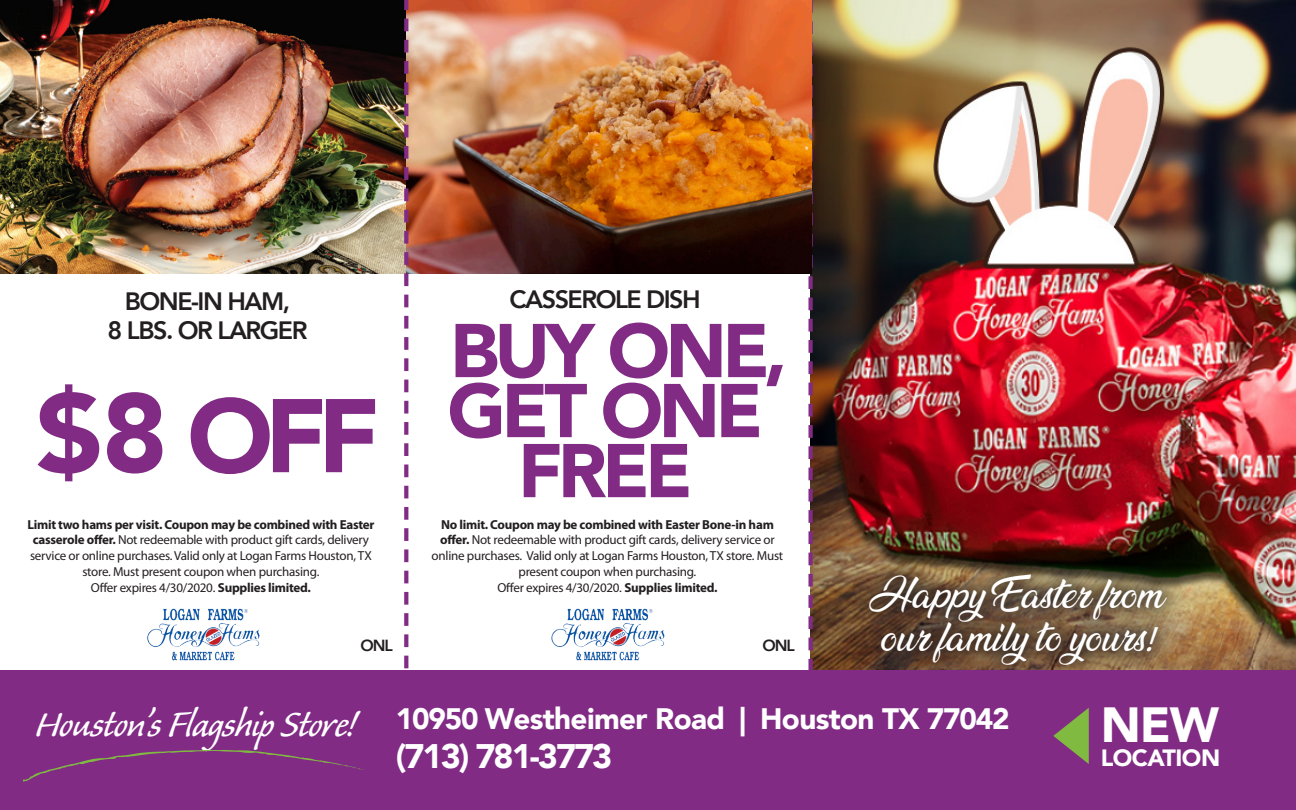
<style>
.page{position:relative;width:1296px;height:810px;background:#fff}
.page>*{position:absolute;margin:0;border:0;box-sizing:border-box;transform-origin:0 0}
.t1{font:900 103.27px "Avenir";color:#812b85}
.t2{font:900 75.15px/60.1px "Avenir";letter-spacing:-.06em;color:#812b85}
.t3{font:900 49.27px "Avenir";color:#fff}
.t4{font:47.25px "Caliban Std";letter-spacing:-.02em;color:#fff}
.t5{font:35.32px "Ananda";color:#fff}
.t6{font:900 33.98px "Avenir";letter-spacing:-.06em;color:#fff}
.t7{font:900 29.47px "Avenir";letter-spacing:-.02em;color:#fff}
.t8{font:800 24.97px/28.3px "Avenir";letter-spacing:-.06em;color:#231f20;text-align:center}
.t9{font:900 23.62px "Avenir";letter-spacing:-.02em;color:#fff}
.t10{font:800 15.97px "Avenir";letter-spacing:-.06em;color:#231f20}
.t11{font:13.05px/15.8px "Myriad Pro";letter-spacing:-.02em;color:#231f20;text-align:center}
.s1{font-size:111.15px}
.s2{font-weight:700}
.s3{font-family:"Myriad Pro";font-style:italic}
</style>
<div class="page">
<img style="left:813px;top:0;width:483px;height:671px">
<svg style="left:808px;top:0;width:5px;height:671px;background:#8b5372"></svg>
<svg style="left:848px;top:553px;width:340px;height:118px;background:#604a35"></svg>
<div style="left:0;top:671px;width:1296px;height:139px;background:#812b85"></div>
<svg style="left:23px;top:749px;width:341px;height:33px"></svg>
<svg style="left:1053px;top:708px;width:36px;height:56px"></svg>
<img style="left:0;top:0;width:404px;height:273px">
<img style="left:408px;top:0;width:403px;height:273px">
<svg style="left:404px;top:0;width:4px;height:668px"></svg>
<img style="left:122px;top:608px;width:163px;height:63px">
<img style="left:527px;top:608px;width:162px;height:63px">
<p class="t8" style="left:108px;top:288px;width:201px">BONE-IN HAM,<br>8 LBS. OR LARGER</p>
<p class="t1" style="left:36px;top:348px;width:345px"><span class="s1">$8</span> OFF</p>
<p class="t8" style="left:510px;top:285px;width:193px">CASSEROLE DISH</p>
<p class="t2" style="left:447px;top:319px;width:342px">BUY ONE,<br>GET ONE</p>
<p class="t2" style="left:518px;top:439px;width:176px">FREE</p>
<p class="t11" style="left:27px;top:517px;width:349px"><span class="s2">Limit two hams per visit. Coupon may be combined with Easter casserole offer.</span> Not redeemable with product gift cards, delivery service or online purchases. Valid only at Logan Farms Houston, TX store. Must present coupon when purchasing.<br>Offer expires 4/30/2020. <span class="s2">Supplies limited.</span></p>
<p class="t11" style="left:432px;top:517px;width:353px"><span class="s2">No limit. Coupon may be combined with Easter Bone-in ham offer.</span> Not redeemable with product gift cards, delivery service or online purchases. Valid only at Logan Farms Houston, TX store. Must present coupon when purchasing.<br>Offer expires 4/30/2020. <span class="s2">Supplies limited.</span></p>
<p class="t10" style="left:360px;top:633px;width:34px">ONL</p>
<p class="t10" style="left:762px;top:633px;width:34px">ONL</p>
<p class="t5" style="left:869px;top:575px;width:296px">Happy Easter from</p>
<p class="t5" style="left:881px;top:618px;width:287px">our family to yours<span class="s3">!</span></p>
<p class="t7" style="left:396px;top:693px;width:615px">10950 Westheimer Road | Houston TX 77042</p>
<p class="t6" style="left:396px;top:727px;width:218px">(713) 781-3773</p>
<p class="t4" style="left:35px;top:701px;width:323px">Houston’s Flagship Store!</p>
<p class="t3" style="left:1101px;top:683px;width:120px">NEW</p>
<p class="t9" style="left:1101px;top:738px;width:121px">LOCATION</p>
</div>
